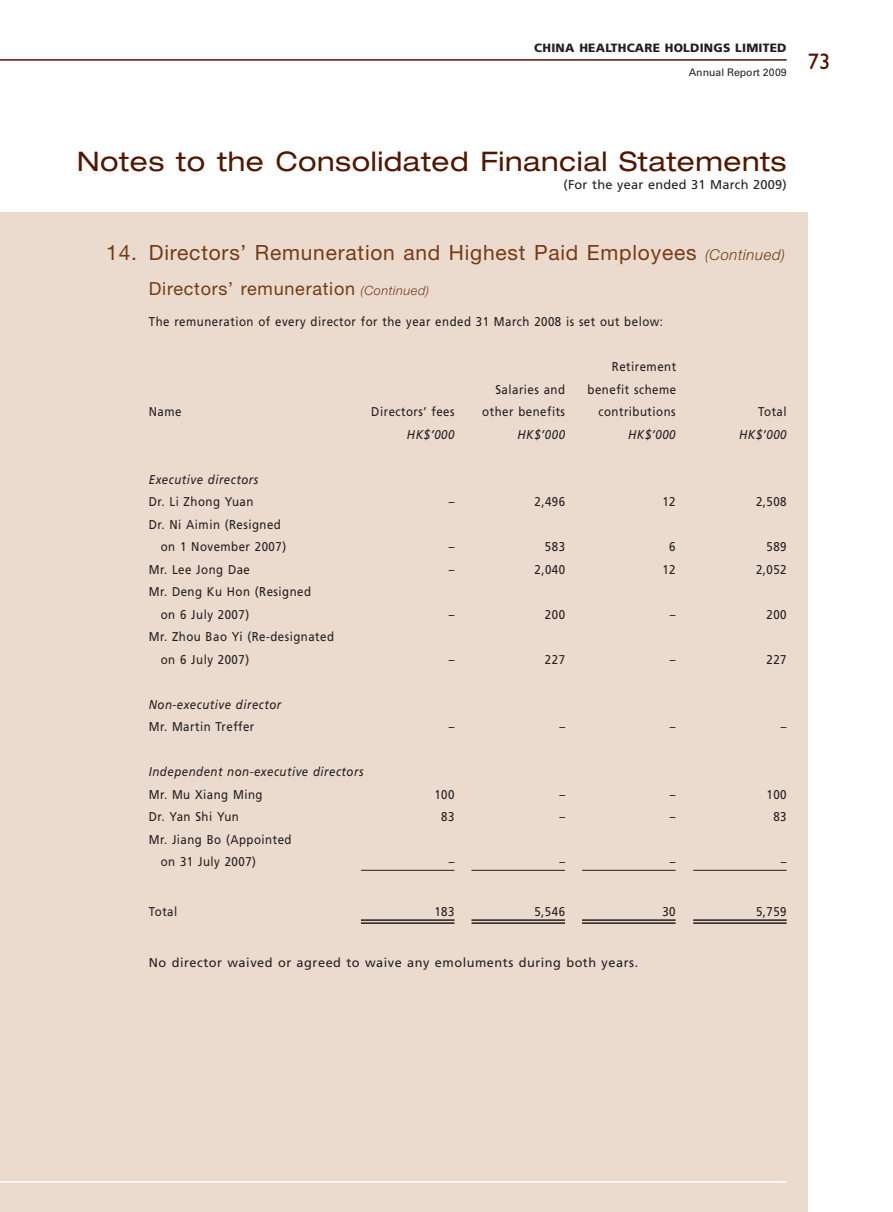
<style>
.page{position:relative;width:893px;height:1212px;background:#fff}
.page>*{position:absolute;margin:0;border:0;box-sizing:border-box;transform-origin:0 0}
.t1{font:expanded 27px "Helvetica Neue LT Std";letter-spacing:.02em;color:#531600}
.t2{font:22.5px "Gill Sans Std";color:#531600}
.t3{font:21px "Helvetica Neue LT Std";letter-spacing:.035em;color:#753b12}
.t4{font:18px "Helvetica Neue LT Std";letter-spacing:.04em;color:#753b12}
.t5{font:12.75px/22.5px "Frutiger LT Std";letter-spacing:.04em;color:#231f20;scale:.9 1}
.t6{font:italic 12.75px/22.5px "Frutiger LT Std";letter-spacing:.04em;color:#231f20;scale:.9 1}
.t7{font:12.75px "Frutiger LT Std";letter-spacing:.04em;color:#231f20}
.t8{font:12.75px "Frutiger LT Std";letter-spacing:.015em;color:#231f20}
.t9{font:900 12px "Frutiger LT Std";letter-spacing:.02em;color:#231f20}
.t10{font:10.5px "Univers LT Std";color:#231f20}
.s1{font-weight:300;font-style:italic;font-size:15px}
.s2{font-weight:300;font-style:italic;font-size:12.75px}
.s3{font-style:normal}
</style>
<div class="page">
<div style="left:0;top:213px;width:808px;height:999px;background:#ebdbcf"></div>
<hr style="left:0;top:1181px;width:787px;height:1px;background:#fff">
<hr style="left:0;top:59px;width:787px;height:2px;background:#531600">
<hr style="left:361px;top:870px;width:93px;height:1px;background:#231f20">
<hr style="left:471px;top:870px;width:94px;height:1px;background:#231f20">
<hr style="left:582px;top:870px;width:94px;height:1px;background:#231f20">
<hr style="left:693px;top:870px;width:94px;height:1px;background:#231f20">
<hr style="left:361px;top:919px;width:93px;height:2px;background:#231f20">
<hr style="left:361px;top:922px;width:93px;height:2px;background:#231f20">
<hr style="left:471px;top:919px;width:94px;height:2px;background:#231f20">
<hr style="left:471px;top:922px;width:94px;height:2px;background:#231f20">
<hr style="left:582px;top:919px;width:94px;height:2px;background:#231f20">
<hr style="left:582px;top:922px;width:94px;height:2px;background:#231f20">
<hr style="left:693px;top:919px;width:94px;height:2px;background:#231f20">
<hr style="left:693px;top:922px;width:94px;height:2px;background:#231f20">
<p class="t9" style="left:534px;top:41px;width:254px">CHINA HEALTHCARE HOLDINGS LIMITED</p>
<p class="t10" style="left:689px;top:66px;width:99px">Annual Report 2009</p>
<p class="t2" style="left:808px;top:48px;width:24px">73</p>
<p class="t1" style="left:77px;top:145px;width:711px">Notes to the Consolidated Financial Statements</p>
<p class="t8" style="left:563px;top:177px;width:225px">(For the year ended 31 March 2009)</p>
<p class="t3" style="left:106px;top:240px;width:680px">14. Directors’ Remuneration and Highest Paid Employees <span class="s1">(Continued)</span></p>
<p class="t4" style="left:149px;top:278px;width:282px">Directors’ remuneration <span class="s2">(Continued)</span></p>
<p class="t5" style="left:149px;top:310px;width:573px">The remuneration of every director for the year ended 31 March 2008 is set out below:</p>
<p class="t5" style="left:612px;top:355px;width:73px">Retirement</p>
<p class="t5" style="left:495px;top:378px;width:79px">Salaries and</p>
<p class="t5" style="left:588px;top:378px;width:100px">benefit scheme</p>
<p class="t5" style="left:149px;top:400px;width:38px">Name</p>
<p class="t5" style="left:371px;top:400px;width:94px">Directors’ fees</p>
<p class="t5" style="left:482px;top:400px;width:93px">other benefits</p>
<p class="t5" style="left:598px;top:400px;width:87px">contributions</p>
<p class="t5" style="left:758px;top:400px;width:33px">Total</p>
<p class="t6" style="left:407px;top:423px;width:54px">HK$’000</p>
<p class="t6" style="left:517px;top:423px;width:54px">HK$’000</p>
<p class="t6" style="left:628px;top:423px;width:54px">HK$’000</p>
<p class="t6" style="left:739px;top:423px;width:54px">HK$’000</p>
<p class="t6" style="left:149px;top:468px;width:123px">Executive directors<br><span class="s3">Dr. Li Zhong Yuan</span></p>
<p class="t5" style="left:449px;top:490px;width:8px">–</p>
<p class="t5" style="left:534px;top:490px;width:36px">2,496</p>
<p class="t5" style="left:662px;top:490px;width:16px">12</p>
<p class="t5" style="left:756px;top:490px;width:36px">2,508</p>
<p class="t5" style="left:161px;top:513px;width:141px;text-indent:-12px">Dr. Ni Aimin (Resigned on 1 November 2007)</p>
<p class="t5" style="left:449px;top:535px;width:8px">–</p>
<p class="t5" style="left:545px;top:535px;width:24px">583</p>
<p class="t5" style="left:669px;top:535px;width:9px">6</p>
<p class="t5" style="left:767px;top:535px;width:24px">589</p>
<p class="t5" style="left:149px;top:558px;width:114px">Mr. Lee Jong Dae</p>
<p class="t5" style="left:449px;top:558px;width:8px">–</p>
<p class="t5" style="left:534px;top:558px;width:36px">2,040</p>
<p class="t5" style="left:662px;top:558px;width:16px">12</p>
<p class="t5" style="left:756px;top:558px;width:36px">2,052</p>
<p class="t5" style="left:161px;top:580px;width:168px;text-indent:-12px">Mr. Deng Ku Hon (Resigned on 6 July 2007)</p>
<p class="t5" style="left:449px;top:603px;width:8px">–</p>
<p class="t5" style="left:545px;top:603px;width:24px">200</p>
<p class="t5" style="left:670px;top:603px;width:8px">–</p>
<p class="t5" style="left:767px;top:603px;width:24px">200</p>
<p class="t5" style="left:161px;top:625px;width:194px;text-indent:-12px">Mr. Zhou Bao Yi (Re-designated on 6 July 2007)</p>
<p class="t6" style="left:149px;top:693px;width:149px">Non-executive director<br><span class="s3">Mr. Martin Treffer</span></p>
<p class="t6" style="left:149px;top:760px;width:240px">Independent non-executive directors<br><span class="s3">Mr. Mu Xiang Ming</span></p>
<p class="t5" style="left:449px;top:648px;width:8px">–</p>
<p class="t5" style="left:545px;top:648px;width:24px">227</p>
<p class="t5" style="left:670px;top:648px;width:8px">–</p>
<p class="t5" style="left:767px;top:648px;width:24px">227</p>
<p class="t5" style="left:449px;top:715px;width:8px">–</p>
<p class="t5" style="left:559px;top:715px;width:8px">–</p>
<p class="t5" style="left:670px;top:715px;width:8px">–</p>
<p class="t5" style="left:781px;top:715px;width:8px">–</p>
<p class="t5" style="left:434px;top:783px;width:24px">100</p>
<p class="t5" style="left:559px;top:783px;width:8px">–</p>
<p class="t5" style="left:670px;top:783px;width:8px">–</p>
<p class="t5" style="left:767px;top:783px;width:24px">100</p>
<p class="t5" style="left:149px;top:805px;width:101px">Dr. Yan Shi Yun</p>
<p class="t5" style="left:441px;top:805px;width:16px">83</p>
<p class="t5" style="left:559px;top:805px;width:8px">–</p>
<p class="t5" style="left:670px;top:805px;width:8px">–</p>
<p class="t5" style="left:773px;top:805px;width:16px">83</p>
<p class="t5" style="left:161px;top:828px;width:147px;text-indent:-12px">Mr. Jiang Bo (Appointed on 31 July 2007)</p>
<p class="t5" style="left:449px;top:850px;width:8px">–</p>
<p class="t5" style="left:559px;top:850px;width:8px">–</p>
<p class="t5" style="left:670px;top:850px;width:8px">–</p>
<p class="t5" style="left:781px;top:850px;width:8px">–</p>
<p class="t5" style="left:149px;top:900px;width:33px">Total</p>
<p class="t5" style="left:434px;top:900px;width:24px">183</p>
<p class="t5" style="left:534px;top:900px;width:36px">5,546</p>
<p class="t5" style="left:662px;top:900px;width:16px">30</p>
<p class="t5" style="left:756px;top:900px;width:36px">5,759</p>
<p class="t7" style="left:149px;top:955px;width:491px">No director waived or agreed to waive any emoluments during both years.</p>
</div>
